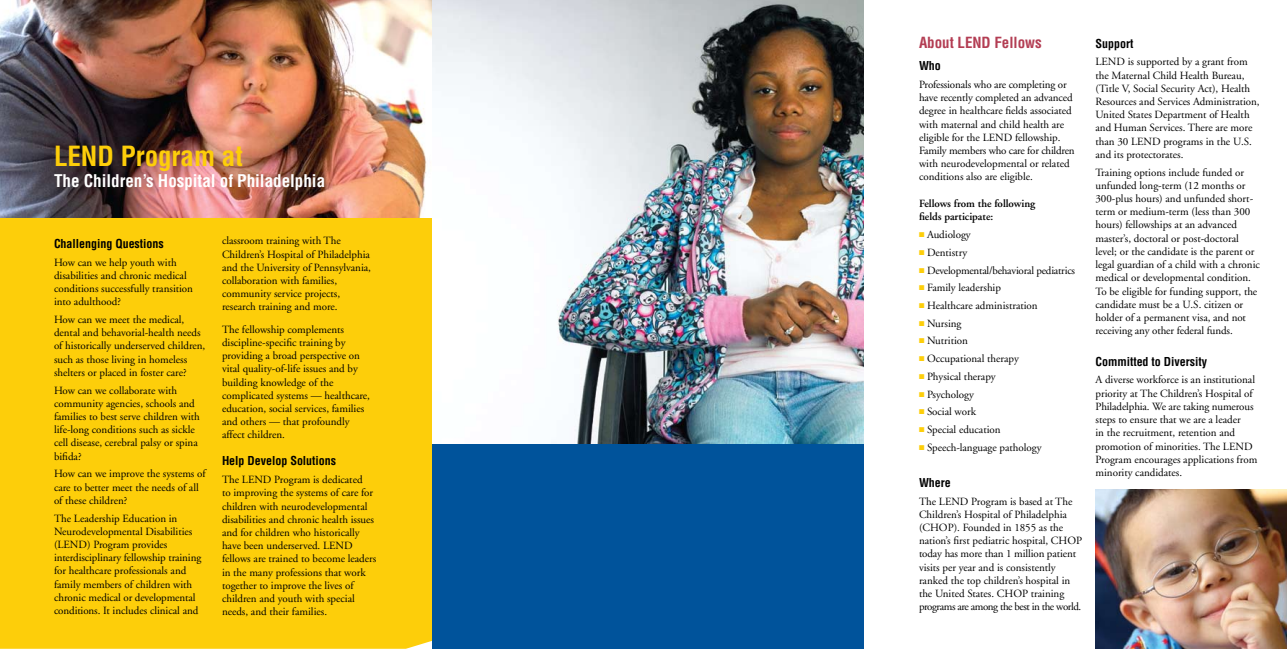
<style>
.page{position:relative;width:1287px;height:649px;background:#fff}
.page>*{position:absolute;margin:0;border:0;box-sizing:border-box;transform-origin:0 0}
.t1{font:700 condensed 27.1px "Helvetica";color:#fdce0a}
.t2{font:700 condensed 17.1px "Helvetica";color:#fff}
.t3{font:700 condensed 15px "Helvetica";color:#b33d53}
.t4{font:700 condensed 12px "Helvetica";color:#000}
.t5{font:11px/13.2px "Adobe Garamond";color:#000}
.t6{font:600 11px/13.2px "Adobe Garamond";color:#000}
.t7{font:11px "Adobe Garamond";letter-spacing:-.02em;color:#000}
.s1{color:#fdce0a}
</style>
<div class="page">
<div style="left:0;top:217px;width:432px;height:431px;background:#fdce0a"></div>
<img style="left:0;top:0;width:432px;height:217px">
<img style="left:432px;top:0;width:432px;height:444px">
<img style="left:1095px;top:489px;width:192px;height:159px">
<div style="left:432px;top:444px;width:432px;height:204px;background:#00539b"></div>
<h1 class="t1" style="left:54px;top:139px;width:190px">LEND Program at</h1>
<h2 class="t2" style="left:54px;top:170px;width:273px">The Children’s Hospital of Philadelphia</h2>
<p class="t4" style="left:54px;top:236px;width:111px">Challenging Questions</p>
<p class="t5" style="left:54px;top:255px;width:141px">How can we help youth with disabilities and chronic medical conditions successfully transition into adulthood?</p>
<p class="t5" style="left:54px;top:313px;width:153px">How can we meet the medical, dental and behavorial-health needs of historically underserved children, such as those living in homeless shelters or placed in foster care?</p>
<p class="t5" style="left:54px;top:383px;width:147px">How can we collaborate with community agencies, schools and families to best serve children with life-long conditions such as sickle cell disease, cerebral palsy or spina bifida?</p>
<p class="t5" style="left:54px;top:467px;width:153px">How can we improve the systems of care to better meet the needs of all of these children?</p>
<p class="t5" style="left:54px;top:511px;width:149px">The Leadership Education in Neurodevelopmental Disabilities (LEND) Program provides interdisciplinary fellowship training for healthcare professionals and family members of children with chronic medical or developmental conditions. It includes clinical and</p>
<p class="t5" style="left:222px;top:234px;width:151px">classroom training with The<br>Children’s Hospital of Philadelphia and the University of Pennsylvania, collaboration with families, community service projects, research training and more.</p>
<p class="t5" style="left:222px;top:322px;width:150px">The fellowship complements discipline-specific training by providing a broad perspective on vital quality-of-life issues and by building knowledge of the complicated systems — healthcare, education, social services, families and others — that profoundly affect children.</p>
<p class="t4" style="left:222px;top:453px;width:116px">Help Develop Solutions</p>
<p class="t5" style="left:222px;top:473px;width:156px">The LEND Program is dedicated<br>to improving the systems of care for children with neurodevelopmental disabilities and chronic health issues and for children who historically have been underserved. LEND fellows are trained to become leaders in the many professions that work together to improve the lives of children and youth with special needs, and their families.</p>
<h3 class="t3" style="left:919px;top:33px;width:124px">About LEND Fellows</h3>
<p class="t4" style="left:919px;top:58px;width:23px">Who</p>
<p class="t5" style="left:919px;top:78px;width:157px">Professionals who are completing or have recently completed an advanced degree in healthcare fields associated with maternal and child health are eligible for the LEND fellowship.<br>Family members who care for children with neurodevelopmental or related conditions also are eligible.</p>
<p class="t6" style="left:919px;top:197px;width:118px">Fellows from the following fields participate:</p>
<p class="t5" style="left:919px;top:228px;width:53px"><span class="s1">■</span> Audiology</p>
<p class="t5" style="left:919px;top:246px;width:50px"><span class="s1">■</span> Dentistry</p>
<p class="t7" style="left:919px;top:264px;width:158px"><span class="s1">■</span> Developmental/behavioral pediatrics</p>
<p class="t5" style="left:919px;top:281px;width:84px"><span class="s1">■</span> Family leadership</p>
<p class="t5" style="left:919px;top:299px;width:120px"><span class="s1">■</span> Healthcare administration</p>
<p class="t5" style="left:919px;top:316px;width:44px"><span class="s1">■</span> Nursing</p>
<p class="t5" style="left:919px;top:334px;width:50px"><span class="s1">■</span> Nutrition</p>
<p class="t5" style="left:919px;top:352px;width:101px"><span class="s1">■</span> Occupational therapy</p>
<p class="t5" style="left:919px;top:370px;width:78px"><span class="s1">■</span> Physical therapy</p>
<p class="t5" style="left:919px;top:387px;width:56px"><span class="s1">■</span> Psychology</p>
<p class="t5" style="left:919px;top:405px;width:59px"><span class="s1">■</span> Social work</p>
<p class="t5" style="left:919px;top:423px;width:83px"><span class="s1">■</span> Special education</p>
<p class="t5" style="left:919px;top:440px;width:124px"><span class="s1">■</span> Speech-language pathology</p>
<p class="t4" style="left:919px;top:475px;width:33px">Where</p>
<p class="t5" style="left:919px;top:494px;width:165px">The LEND Program is based at The Children’s Hospital of Philadelphia (CHOP). Founded in 1855 as the nation’s first pediatric hospital, CHOP today has more than 1 million patient visits per year and is consistently ranked the top children’s hospital in the United States. CHOP training programs are among the best in the world.</p>
<p class="t4" style="left:1096px;top:36px;width:39px">Support</p>
<p class="t5" style="left:1096px;top:55px;width:166px">LEND is supported by a grant from the Maternal Child Health Bureau, (Title V, Social Security Act), Health Resources and Services Administration, United States Department of Health and Human Services. There are more than 30 LEND programs in the U.S. and its protectorates.</p>
<p class="t5" style="left:1096px;top:166px;width:166px">Training options include funded or unfunded long-term (12 months or 300-plus hours) and unfunded short&shy;term or medium-term (less than 300 hours) fellowships at an advanced master’s, doctoral or post-doctoral level; or the candidate is the parent or legal guardian of a child with a chronic medical or developmental condition.<br>To be eligible for funding support, the candidate must be a U.S. citizen or holder of a permanent visa, and not receiving any other federal funds.</p>
<p class="t4" style="left:1096px;top:354px;width:113px">Committed to Diversity</p>
<p class="t5" style="left:1096px;top:373px;width:163px">A diverse workforce is an institutional priority at The Children’s Hospital of Philadelphia. We are taking numerous steps to ensure that we are a leader<br>in the recruitment, retention and promotion of minorities. The LEND Program encourages applications from minority candidates.</p>
</div>
